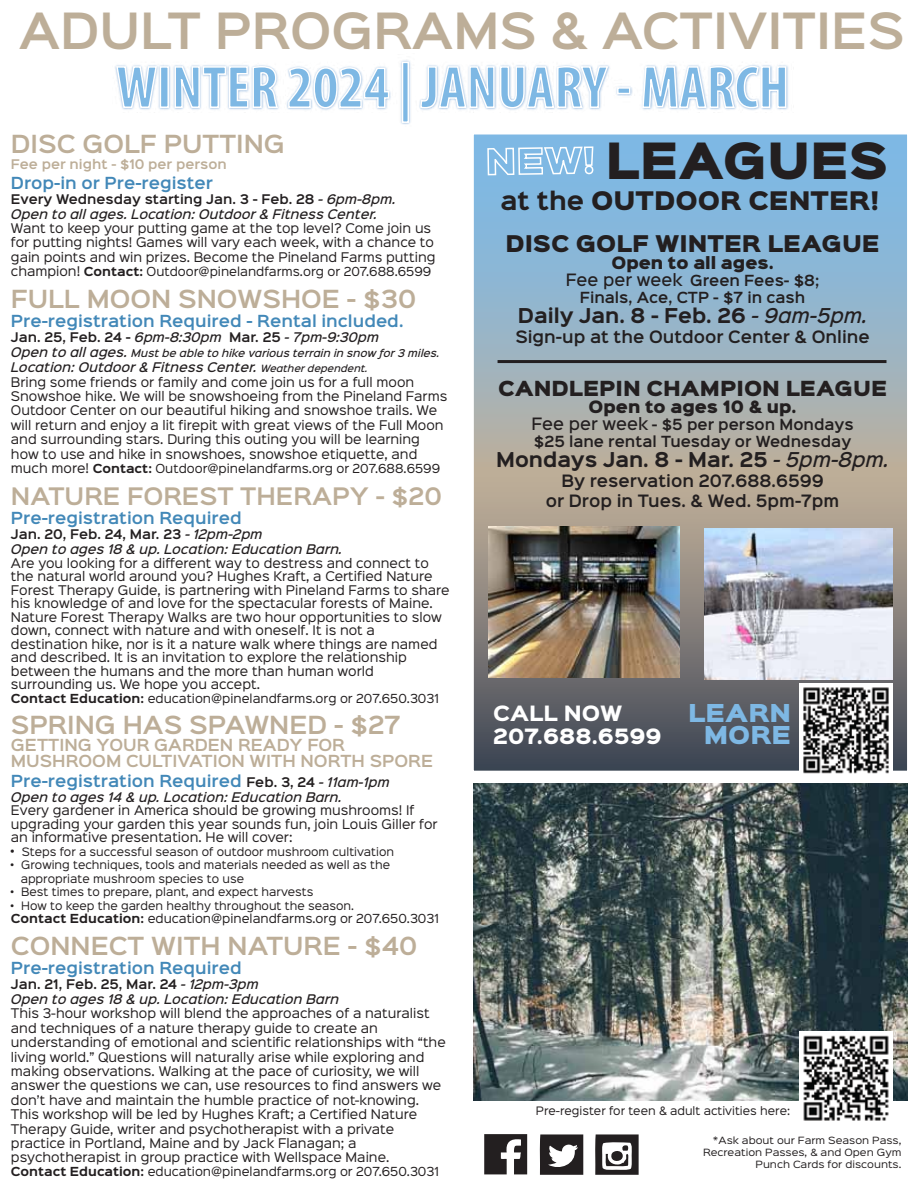
<style>
.page{position:relative;width:918px;height:1188px;background:#fff}
.page>*{position:absolute;margin:0;border:0;box-sizing:border-box;transform-origin:0 0}
.t1{font:600 45px "Sinkin Sans 600";color:#bdae98}
.t2{font:45px "Sinkin Sans 900 X Black";color:#231f20}
.t3{font:23.1px "Sinkin Sans 900 X Black";color:#231f20}
.t4{font:600 22.5px "Sinkin Sans 600";color:#bdae98}
.t5{font:22.2px/21.1px "Sinkin Sans 900 X Black";color:#7eb8e4;text-align:right}
.t6{font:600 21.75px "Sinkin Sans 600";color:#bdae98}
.t7{font:20.7px "Sinkin Sans 900 X Black";color:#231f20}
.t8{font:900 19.05px/22.8px "Sinkin Sans 800";color:#fff}
.t9{font:18.75px "Sinkin Sans 900 X Black";color:#231f20}
.t10{font:700 18.45px "Sinkin Sans 700";color:#231f20}
.t11{font:600 15.3px/20px "Sinkin Sans 600";color:#231f20;text-align:center}
.t12{font:15.3px "Sinkin Sans 900 X Black";color:#231f20}
.t13{font:600 15px "Sinkin Sans 600";color:#4288b8}
.t14{font:600 15px/16.5px "Sinkin Sans 600";color:#bdae98}
.t15{font:600 13.8px/17px "Sinkin Sans 600";color:#231f20;text-align:center}
.t16{font:12px/14.4px "Sinkin Sans 400";color:#231f20}
.t17{font:italic 500 12px "Sinkin Sans 500";color:#231f20}
.t18{font:600 12px "Sinkin Sans 600";color:#231f20}
.t19{font:600 12px "Sinkin Sans 600";color:#bdae98}
.t20{font:11.25px "Sinkin Sans 400";color:#231f20}
.t21{font:10.5px/13.5px "Sinkin Sans 400";color:#231f20}
.t22{font:italic 500 9.75px "Sinkin Sans 500";color:#231f20}
.t23{font:9px/12px "Sinkin Sans 400";color:#231f20;text-align:right;scale:1.07 1}
.s1{font-family:"Sinkin Sans 500";font-weight:500;font-style:italic}
.s2{font-size:12px}
.s3{font-family:"Sinkin Sans 700";font-weight:700}
.s4{font-family:"Sinkin Sans 600";font-weight:600;font-style:normal}
.s5{font-size:9px}
.s6{font-size:12px;color:#231f20}
.s7{font-family:"Sinkin Sans 500";font-weight:500;font-style:italic;font-size:12px;color:#231f20}
.s8{font-family:"Sinkin Sans 500";font-weight:500;font-size:15.3px}
</style>
<div class="page">
<img style="left:123px;top:60px;width:666px;height:65px">
<svg style="left:115px;top:65px;width:43px;height:44px"></svg>
<div style="left:160px;top:66px;width:9px;height:42px;border:2px solid #fff"></div>
<svg style="left:174px;top:65px;width:105px;height:44px"></svg>
<svg style="left:287px;top:66px;width:103px;height:43px"></svg>
<div style="left:402px;top:62px;width:7px;height:61px;border:2px solid #fff"></div>
<svg style="left:419px;top:65px;width:190px;height:44px"></svg>
<div style="left:617px;top:87px;width:13px;height:7px;border:2px solid #fff"></div>
<svg style="left:641px;top:65px;width:146px;height:44px"></svg>
<img style="left:473px;top:783px;width:435px;height:318px">
<img style="left:799px;top:1031px;width:93px;height:90px">
<svg style="left:484px;top:1134px;width:43px;height:40px"></svg>
<svg style="left:595px;top:1134px;width:44px;height:41px"></svg>
<svg style="left:539px;top:1134px;width:44px;height:41px"></svg>
<svg style="left:475px;top:136px;width:431px;height:633px;background:#90a3af"></svg>
<div style="left:472px;top:133px;width:437px;height:639px;border:2px solid #fff"></div>
<hr style="left:498px;top:360px;width:388px;height:3px;background:#231f20">
<svg style="left:487px;top:144px;width:107px;height:37px;background:#99c6e8"></svg>
<img style="left:799px;top:684px;width:93px;height:90px">
<img style="left:489px;top:527px;width:190px;height:150px">
<img style="left:704px;top:528px;width:188px;height:151px">
<h1 class="t1" style="left:19px;top:-8px;width:887px">ADULT PROGRAMS &amp; ACTIVITIES</h1>
<h3 class="t4" style="left:11px;top:124px;width:275px">DISC GOLF PUTTING</h3>
<p class="t19" style="left:11px;top:154px;width:217px">Fee per night - $10 per person</p>
<p class="t13" style="left:11px;top:169px;width:204px">Drop-in or Pre-register</p>
<p class="t18" style="left:11px;top:188px;width:386px">Every Wednesday starting Jan. 3 - Feb. 28 <span class="s1">- 6pm-8pm.</span></p>
<p class="t17" style="left:11px;top:203px;width:368px">Open to all ages. Location: Outdoor &amp; Fitness Center.</p>
<p class="t16" style="left:11px;top:220px;width:426px">Want to keep your putting game at the top level? Come join us for putting nights! Games will vary each week, with a chance to gain points and win prizes. Become the Pineland Farms putting</p>
<p class="t20" style="left:11px;top:262px;width:422px"><span class="s2">champion!</span> <span class="s3">Contact:</span> Outdoor@pinelandfarms.org or 207.688.6599</p>
<h3 class="t4" style="left:11px;top:279px;width:407px">FULL MOON SNOWSHOE - $30</h3>
<p class="t13" style="left:11px;top:308px;width:394px">Pre-registration Required - Rental included.</p>
<p class="t17" style="left:11px;top:327px;width:370px"><span class="s4">Jan. 25, Feb. 24 -</span> 6pm-8:30pm <span class="s4">Mar. 25</span> - 7pm-9:30pm</p>
<p class="t22" style="left:11px;top:345px;width:430px"><span class="s2">Open to all ages.</span> Must be able to hike various terrain in snow for 3 miles.</p>
<p class="t17" style="left:11px;top:357px;width:358px">Location: Outdoor &amp; Fitness Center. <span class="s5">Weather dependent.</span></p>
<p class="t16" style="left:11px;top:374px;width:438px">Bring some friends or family and come join us for a full moon Snowshoe hike. We will be snowshoeing from the Pineland Farms Outdoor Center on our beautiful hiking and snowshoe trails. We will return and enjoy a lit firepit with great views of the Full Moon and surrounding stars. During this outing you will be learning how to use and hike in snowshoes, snowshoe etiquette, and</p>
<p class="t20" style="left:11px;top:459px;width:431px"><span class="s2">much more!</span> <span class="s3">Contact:</span> Outdoor@pinelandfarms.org or 207.688.6599</p>
<h3 class="t6" style="left:11px;top:477px;width:432px">NATURE FOREST THERAPY - $20</h3>
<p class="t13" style="left:11px;top:505px;width:232px">Pre-registration Required</p>
<p class="t18" style="left:11px;top:524px;width:253px">Jan. 20, Feb. 24, Mar. 23 <span class="s1">- 12pm-2pm</span></p>
<p class="t17" style="left:11px;top:539px;width:333px">Open to ages 18 &amp; up. Location: Education Barn.</p>
<p class="t16" style="left:11px;top:555px;width:440px;line-height:13.5px">Are you looking for a different way to destress and connect to the natural world around you? Hughes Kraft, a Certified Nature Forest Therapy Guide, is partnering with Pineland Farms to share his knowledge of and love for the spectacular forests of Maine.<br>Nature Forest Therapy Walks are two hour opportunities to slow down, connect with nature and with oneself. It is not a destination hike, nor is it a nature walk where things are named and described. It is an invitation to explore the relationship between the humans and the more than human world surrounding us. We hope you accept.</p>
<p class="t20" style="left:11px;top:689px;width:429px"><span class="s3">Contact Education:</span> education@pinelandfarms.org or 207.650.3031</p>
<h3 class="t4" style="left:11px;top:705px;width:391px">SPRING HAS SPAWNED - $27</h3>
<p class="t14" style="left:11px;top:735px;width:424px">GETTING YOUR GARDEN READY FOR<br>MUSHROOM CULTIVATION WITH NORTH SPORE</p>
<p class="t13" style="left:11px;top:767px;width:380px">Pre-registration Required <span class="s6">Feb. 3, 24</span> <span class="s7">- 11am-1pm</span></p>
<p class="t17" style="left:11px;top:786px;width:333px">Open to ages 14 &amp; up. Location: Education Barn.</p>
<p class="t16" style="left:11px;top:802px;width:428px;line-height:13.5px">Every gardener in America should be growing mushrooms! If upgrading your garden this year sounds fun, join Louis Giller for an informative presentation. He will cover:</p>
<p class="t21" style="left:11px;top:844px;width:385px"><span class="s2">•</span> Steps for a successful season of outdoor mushroom cultivation</p>
<p class="t21" style="left:21px;top:857px;width:371px;text-indent:-10px">• Growing techniques, tools and materials needed as well as the appropriate mushroom species to use</p>
<p class="t21" style="left:11px;top:884px;width:304px">• Best times to prepare, plant, and expect harvests</p>
<p class="t21" style="left:11px;top:898px;width:345px">• How to keep the garden healthy throughout the season.</p>
<p class="t20" style="left:11px;top:909px;width:429px"><span class="s3">Contact Education:</span> education@pinelandfarms.org or 207.650.3031</p>
<h3 class="t4" style="left:11px;top:926px;width:408px">CONNECT WITH NATURE - $40</h3>
<p class="t13" style="left:11px;top:955px;width:232px">Pre-registration Required</p>
<p class="t18" style="left:11px;top:974px;width:249px">Jan. 21, Feb. 25, Mar. 24 <span class="s1">- 12pm-3pm</span></p>
<p class="t17" style="left:11px;top:989px;width:330px">Open to ages 18 &amp; up. Location: Education Barn</p>
<p class="t16" style="left:11px;top:1005px;width:436px">This 3-hour workshop will blend the approaches of a naturalist and techniques of a nature therapy guide to create an understanding of emotional and scientific relationships with “the living world.” Questions will naturally arise while exploring and making observations. Walking at the pace of curiosity, we will answer the questions we can, use resources to find answers we don’t have and maintain the humble practice of not-knowing.<br>This workshop will be led by Hughes Kraft; a Certified Nature Therapy Guide, writer and psychotherapist with a private practice in Portland, Maine and by Jack Flanagan; a psychotherapist in group practice with Wellspace Maine.</p>
<p class="t20" style="left:11px;top:1162px;width:429px"><span class="s3">Contact Education:</span> education@pinelandfarms.org or 207.650.3031</p>
<h1 class="t2" style="left:605px;top:137px;width:284px">LEAGUES</h1>
<h2 class="t3" style="left:501px;top:188px;width:380px"><span class="s3">at the</span> OUTDOOR CENTER!</h2>
<h3 class="t7" style="left:505px;top:233px;width:376px">DISC GOLF WINTER LEAGUE</h3>
<p class="t12" style="left:611px;top:255px;width:164px">Open to all ages.</p>
<p class="t15" style="left:566px;top:271px;width:255px"><span class="s8">Fee per week</span> Green Fees- $8;<br>Finals, Ace, CTP - $7 in cash</p>
<h3 class="t10" style="left:518px;top:305px;width:351px">Daily Jan. 8 - Feb. 26 <span class="s1">- 9am-5pm.</span></h3>
<p class="t11" style="left:515px;top:325px;width:356px">Sign-up at the Outdoor Center &amp; Online</p>
<h3 class="t9" style="left:498px;top:379px;width:391px">CANDLEPIN CHAMPION LEAGUE</h3>
<p class="t12" style="left:588px;top:399px;width:210px">Open to ages 10 &amp; up.</p>
<p class="t15" style="left:531px;top:415px;width:324px;text-align:left"><span class="s8">Fee per week</span> - $5 per person Mondays $25 lane rental Tuesday or Wednesday</p>
<h3 class="t10" style="left:496px;top:450px;width:394px">Mondays Jan. 8 - Mar. 25 <span class="s1">- 5pm-8pm.</span></h3>
<p class="t11" style="left:546px;top:470px;width:295px">By reservation 207.688.6599<br>or Drop in Tues. &amp; Wed. 5pm-7pm</p>
<h3 class="t8" style="left:493px;top:703px;width:170px">CALL NOW<br>207.688.6599</h3>
<h3 class="t5" style="left:688px;top:704px;width:104px">LEARN<br>MORE</h3>
<p class="t21" style="left:536px;top:1103px;width:256px">Pre-register for teen &amp; adult activities here:</p>
<p class="t23" style="left:703px;top:1134px;width:187px">*Ask about our Farm Season Pass,<br>Recreation Passes, &amp; and Open Gym<br>Punch Cards for discounts.</p>
</div>
